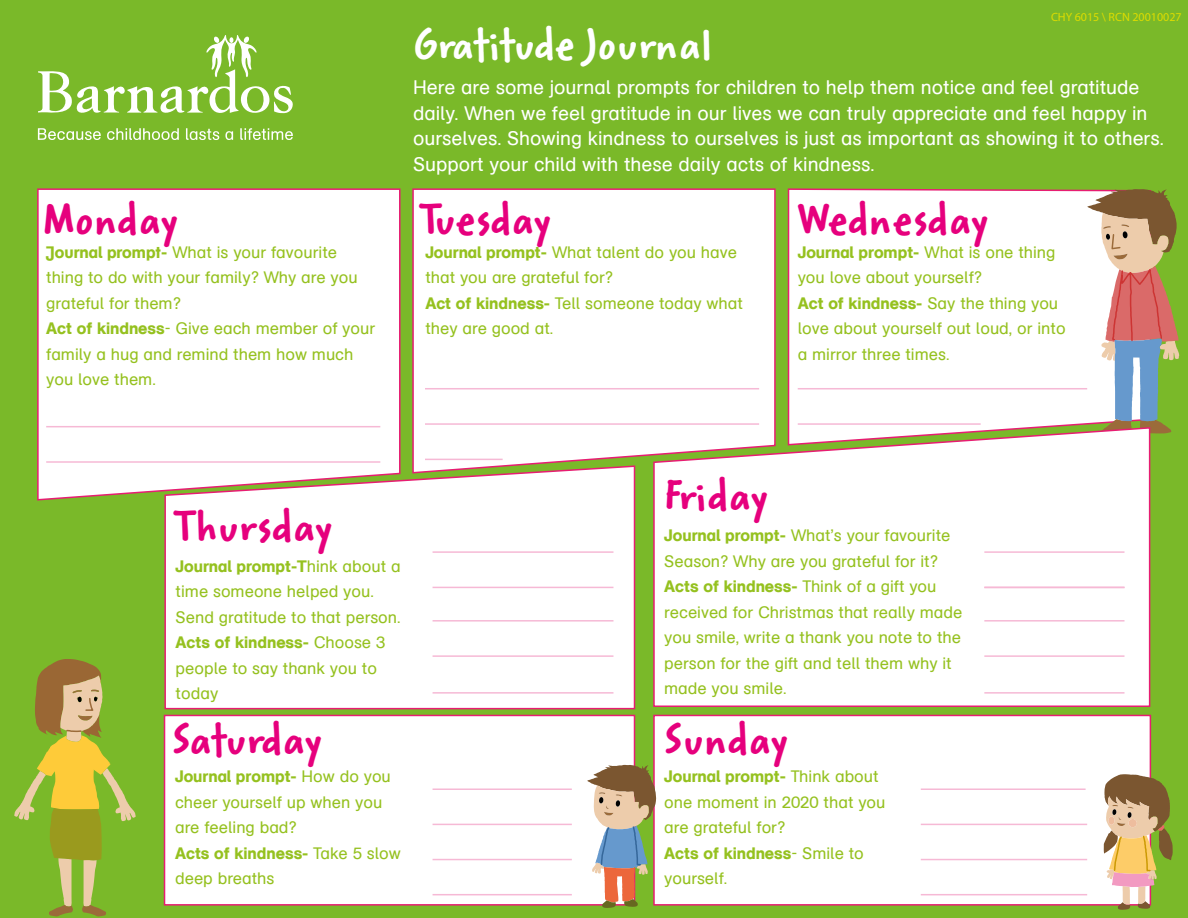
<style>
.page{position:relative;width:1188px;height:918px;background:#7ab929}
.page>*{position:absolute;margin:0;border:0;box-sizing:border-box;transform-origin:0 0}
.t1{font:700 condensed 43.5px "Weber Hand ITC Std";color:#e6007d}
.t2{font:700 condensed 43.5px "Weber Hand ITC Std";color:#fff}
.t3{font:19.5px/25.5px "AG Schoolbook Regular A";color:#fff}
.t4{font:16.5px/25.5px "AG Schoolbook Regular A";color:#95c11f}
.t5{font:16.5px "AG Schoolbook Medium A";color:#95c11f}
.t6{font:12px "Myriad Pro";color:#dedc00}
.s1{font-family:"AG Schoolbook";font-weight:500}
.s2{font-family:"AG Schoolbook Medium A"}
.s3{font-family:"AG Schoolbook Regular A"}
</style>
<div class="page">
<div style="left:412px;top:188px;width:364px;height:277px;background:#fff"></div>
<div style="left:787px;top:188px;width:300px;height:238px;background:#fff"></div>
<div style="left:164px;top:715px;width:471px;height:191px;background:#fff;border:2px solid #e71d72"></div>
<div style="left:653px;top:715px;width:498px;height:191px;background:#fff;border:2px solid #e71d72"></div>
<svg style="left:1087px;top:189px;width:92px;height:245px;background:#bbab94"></svg>
<svg style="left:38px;top:128px;width:63px;height:12px"></svg>
<svg style="left:107px;top:128px;width:72px;height:12px"></svg>
<svg style="left:186px;top:128px;width:33px;height:12px"></svg>
<svg style="left:225px;top:131px;width:8px;height:9px"></svg>
<svg style="left:240px;top:128px;width:53px;height:12px"></svg>
<svg style="left:38px;top:35px;width:255px;height:79px"></svg>
<div style="left:652px;top:426px;width:499px;height:281px;background:#fff"></div>
<svg style="left:37px;top:188px;width:364px;height:313px;background:#fbf0f3"></svg>
<div style="left:164px;top:465px;width:472px;height:245px;background:#fff"></div>
<svg style="left:14px;top:659px;width:122px;height:257px"></svg>
<svg style="left:1104px;top:774px;width:69px;height:136px"></svg>
<svg style="left:587px;top:765px;width:69px;height:143px"></svg>
<hr style="left:46px;top:426px;width:334px;height:1px;background:#f6b9d5">
<hr style="left:46px;top:461px;width:334px;height:2px;background:#f6b9d5">
<hr style="left:425px;top:423px;width:334px;height:2px;background:#f6b9d5">
<hr style="left:425px;top:459px;width:78px;height:1px;background:#f6b9d5">
<hr style="left:425px;top:388px;width:334px;height:1px;background:#f6b9d5">
<hr style="left:798px;top:423px;width:183px;height:2px;background:#f6b9d5">
<hr style="left:798px;top:388px;width:289px;height:1px;background:#f6b9d5">
<hr style="left:984px;top:551px;width:141px;height:2px;background:#f6b9d5">
<hr style="left:984px;top:655px;width:141px;height:2px;background:#f6b9d5">
<hr style="left:984px;top:620px;width:141px;height:2px;background:#f6b9d5">
<hr style="left:433px;top:587px;width:180px;height:1px;background:#f6b9d5">
<hr style="left:433px;top:551px;width:180px;height:2px;background:#f6b9d5">
<hr style="left:433px;top:655px;width:180px;height:2px;background:#f6b9d5">
<hr style="left:984px;top:692px;width:141px;height:2px;background:#f6b9d5">
<hr style="left:984px;top:587px;width:141px;height:1px;background:#f6b9d5">
<hr style="left:921px;top:859px;width:166px;height:1px;background:#f6b9d5">
<hr style="left:921px;top:824px;width:166px;height:1px;background:#f6b9d5">
<hr style="left:921px;top:894px;width:166px;height:1px;background:#f6b9d5">
<hr style="left:433px;top:692px;width:180px;height:2px;background:#f6b9d5">
<hr style="left:433px;top:620px;width:180px;height:2px;background:#f6b9d5">
<hr style="left:433px;top:789px;width:139px;height:1px;background:#f6b9d5">
<hr style="left:921px;top:789px;width:165px;height:1px;background:#f6b9d5">
<hr style="left:433px;top:859px;width:139px;height:1px;background:#f6b9d5">
<hr style="left:433px;top:894px;width:139px;height:1px;background:#f6b9d5">
<hr style="left:433px;top:824px;width:139px;height:1px;background:#f6b9d5">
<h1 class="t2" style="left:413px;top:16px;width:301px">Gratitude Journal</h1>
<p class="t6" style="left:1051px;top:10px;width:132px">CHY 6015 \ RCN 20010027</p>
<p class="t3" style="left:413px;top:75px;width:752px">Here are some journal prompts for children to help them notice and feel gratitude daily. When we feel gratitude in our lives we can truly appreciate and feel happy in ourselves. Showing kindness to ourselves is just as important as showing it to others.<br>Support your child with these daily acts of kindness.</p>
<h1 class="t1" style="left:43px;top:191px;width:136px">Monday</h1>
<h1 class="t1" style="left:419px;top:191px;width:133px">Tuesday</h1>
<h1 class="t1" style="left:798px;top:191px;width:192px">Wednesday</h1>
<p class="t4" style="left:46px;top:239px;width:331px"><span class="s1">Journal prompt-</span> What is your favourite thing to do with your family? Why are you grateful for them?<br><span class="s2">Act of kindness</span>- Give each member of your family a hug and remind them how much you love them.</p>
<p class="t4" style="left:425px;top:239px;width:319px"><span class="s2">Journal prompt-</span> What talent do you have that you are grateful for?<br><span class="s2">Act of kindness-</span> Tell someone today what they are good at.</p>
<p class="t5" style="left:798px;top:242px;width:259px">Journal prompt- <span class="s3">What is one thing</span></p>
<p class="t4" style="left:798px;top:265px;width:186px">you love about yourself?</p>
<p class="t5" style="left:798px;top:293px;width:262px">Act of kindness- <span class="s3">Say the thing you</span></p>
<p class="t4" style="left:798px;top:316px;width:269px">love about yourself out loud, or into a mirror three times.</p>
<h1 class="t1" style="left:174px;top:498px;width:160px">Thursday</h1>
<p class="t5" style="left:176px;top:556px;width:227px">Journal prompt-T<span class="s3">hink about a</span></p>
<p class="t4" style="left:176px;top:579px;width:226px">time someone helped you.<br>Send gratitude to that person.</p>
<p class="t5" style="left:176px;top:633px;width:211px">Acts of kindness- <span class="s3">Choose 3</span></p>
<p class="t4" style="left:176px;top:656px;width:203px">people to say thank you to today</p>
<h1 class="t1" style="left:664px;top:466px;width:105px">Friday</h1>
<p class="t4" style="left:664px;top:523px;width:288px"><span class="s2">Journal prompt-</span> What’s your favourite<br>Season? Why are you grateful for it?</p>
<p class="t5" style="left:664px;top:576px;width:274px">Acts of kindness- <span class="s3">Think of a gift you</span></p>
<p class="t4" style="left:664px;top:599px;width:300px">received for Christmas that really made you smile, write a thank you note to the person for the gift and tell them why it made you smile.</p>
<h1 class="t1" style="left:172px;top:710px;width:151px">Saturday</h1>
<h1 class="t1" style="left:664px;top:710px;width:125px">Sunday</h1>
<p class="t5" style="left:175px;top:767px;width:217px">Journal prompt- <span class="s3">How do you</span></p>
<p class="t4" style="left:175px;top:790px;width:209px">cheer yourself up when you are feeling bad?</p>
<p class="t5" style="left:175px;top:843px;width:227px">Acts of kindness- <span class="s3">Take 5 slow</span></p>
<p class="t4" style="left:175px;top:866px;width:101px">deep breaths</p>
<p class="t5" style="left:664px;top:767px;width:216px">Journal prompt- <span class="s3">Think about</span></p>
<p class="t4" style="left:664px;top:790px;width:223px">one moment in 2020 that you are grateful for?</p>
<p class="t5" style="left:664px;top:843px;width:201px">Acts of kindness<span class="s3">- Smile to</span></p>
<p class="t4" style="left:664px;top:866px;width:65px">yourself.</p>
</div>
